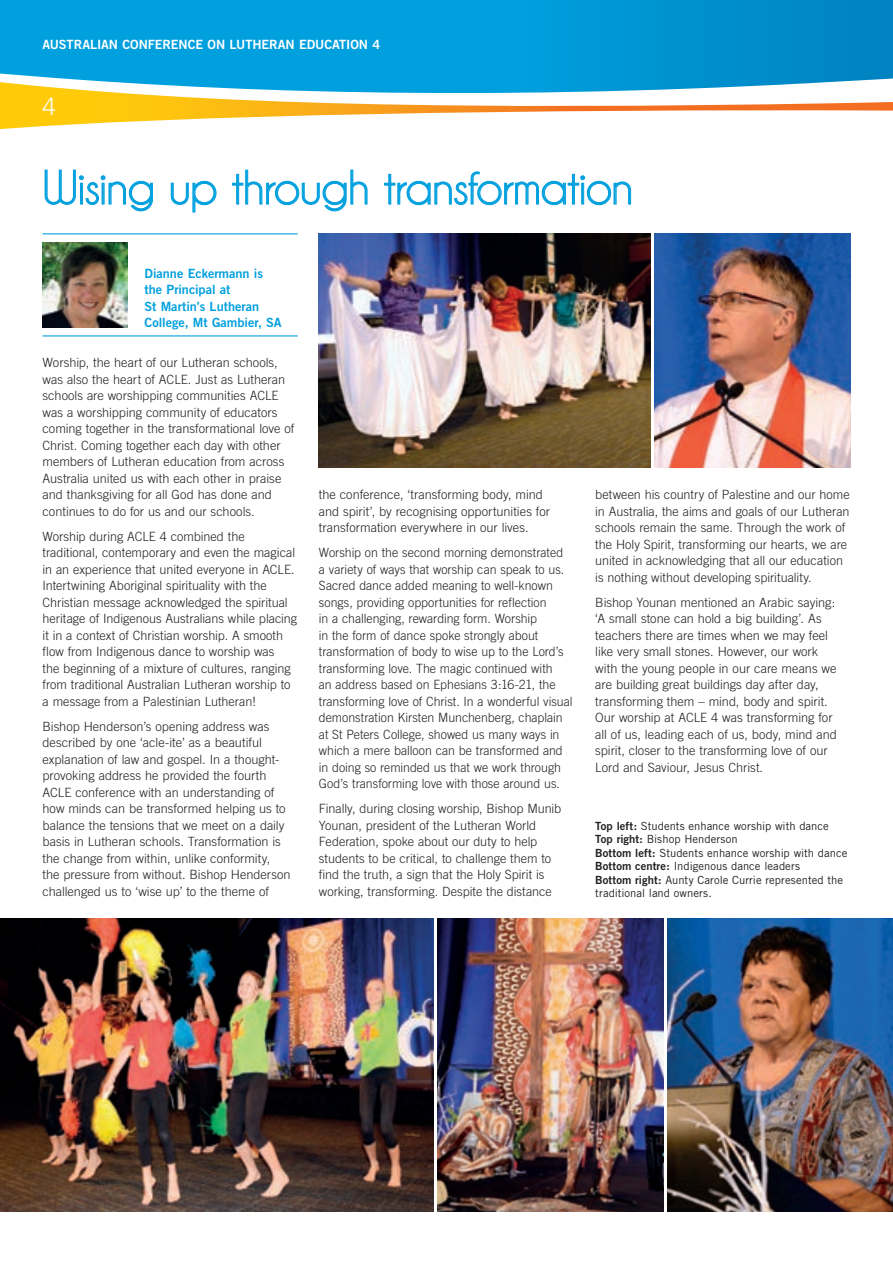
<style>
.page{position:relative;width:893px;height:1263px;background:#fff}
.page>*{position:absolute;margin:0;border:0;box-sizing:border-box;transform-origin:0 0}
.t1{font:43.5px "Caviar Dreams";letter-spacing:-.045em;color:#00a0df}
.t2{font:300 24px "Trade Gothic";color:#fff}
.t3{font:300 12.75px/16.5px "Trade Gothic";color:#231f20}
.t4{font:12.75px/16.5px "Trade Gothic Bold Two";color:#00a0df}
.t5{font:12.75px "Trade Gothic Bold Two";letter-spacing:-.005em;color:#fff}
.t6{font:11.25px/13.5px "Trade Gothic";color:#231f20}
.s1{font-family:"Trade Gothic Bold Two"}
</style>
<div class="page">
<svg style="left:44px;top:169px;width:109px;height:43px"></svg>
<svg style="left:171px;top:181px;width:46px;height:32px"></svg>
<svg style="left:232px;top:169px;width:136px;height:43px"></svg>
<svg style="left:384px;top:171px;width:247px;height:34px"></svg>
<hr style="left:43px;top:233px;width:255px;height:1px;background:#00a0df">
<hr style="left:43px;top:335px;width:255px;height:1px;background:#00a0df">
<img style="left:43px;top:242px;width:85px;height:85px">
<img style="left:668px;top:918px;width:225px;height:294px">
<img style="left:438px;top:918px;width:225px;height:294px">
<img style="left:655px;top:234px;width:195px;height:234px">
<img style="left:319px;top:234px;width:332px;height:234px">
<img style="left:0;top:918px;width:434px;height:294px">
<svg style="left:0;top:110px;width:893px;height:20px"></svg>
<svg style="left:0;top:0;width:893px;height:110px;background:#34a7cd"></svg>
<p class="t5" style="left:43px;top:36px;width:339px">Australian Conference on Lutheran Educa tion 4</p>
<h2 class="t2" style="left:43px;top:92px;width:15px">4</h2>
<h1 class="t1" style="left:43px;top:164px;width:593px">Wising up through transformation</h1>
<p class="t4" style="left:145px;top:265px;width:139px">Dianne Eckermann is the Principal at<br>St Martin’s Lutheran<br>College, Mt Gambier, SA</p>
<p class="t3" style="left:43px;top:354px;width:253px">Worship, the heart of our Lutheran schools, was also the heart of ACLE. Just as Lutheran schools are worshipping communities ACLE was a worshipping community of educators coming together in the transformational love of Christ. Coming together each day with other members of Lutheran education from across Australia united us with each other in praise and thanksgiving for all God has done and continues to do for us and our schools.</p>
<p class="t3" style="left:43px;top:528px;width:256px">Worship during ACLE 4 combined the traditional, contemporary and even the magical in an experience that united everyone in ACLE.<br>Intertwining Aboriginal spirituality with the Christian message acknowledged the spiritual heritage of Indigenous Australians while placing it in a context of Christian worship. A smooth flow from Indigenous dance to worship was<br>the beginning of a mixture of cultures, ranging from traditional Australian Lutheran worship to a message from a Palestinian Lutheran!</p>
<p class="t3" style="left:43px;top:718px;width:250px">Bishop Henderson’s opening address was described by one ‘acle-ite’ as a beautiful explanation of law and gospel. In a thought&shy;provoking address he provided the fourth ACLE conference with an understanding of how minds can be transformed helping us to balance the tensions that we meet on a daily basis in Lutheran schools. Transformation is the change from within, unlike conformity,<br>the pressure from without. Bishop Henderson challenged us to ‘wise up’ to the theme of</p>
<p class="t3" style="left:319px;top:486px;width:233px">the conference, ‘transforming body, mind and spirit’, by recognising opportunities for transformation everywhere in our lives.</p>
<p class="t3" style="left:319px;top:544px;width:255px">Worship on the second morning demonstrated a variety of ways that worship can speak to us.<br>Sacred dance added meaning to well-known songs, providing opportunities for reflection<br>in a challenging, rewarding form. Worship<br>in the form of dance spoke strongly about transformation of body to wise up to the Lord’s transforming love. The magic continued with<br>an address based on Ephesians 3:16-21, the transforming love of Christ. In a wonderful visual demonstration Kirsten Munchenberg, chaplain at St Peters College, showed us many ways in which a mere balloon can be transformed and in doing so reminded us that we work through God’s transforming love with those around us.</p>
<p class="t3" style="left:319px;top:800px;width:244px">Finally, during closing worship, Bishop Munib Younan, president of the Lutheran World Federation, spoke about our duty to help students to be critical, to challenge them to find the truth, a sign that the Holy Spirit is working, transforming. Despite the distance</p>
<p class="t3" style="left:595px;top:486px;width:256px">between his country of Palestine and our home in Australia, the aims and goals of our Lutheran schools remain the same. Through the work of the Holy Spirit, transforming our hearts, we are united in acknowledging that all our education is nothing without developing spirituality.</p>
<p class="t3" style="left:595px;top:594px;width:243px">Bishop Younan mentioned an Arabic saying: ‘A small stone can hold a big building’. As teachers there are times when we may feel like very small stones. However, our work with the young people in our care means we are building great buildings day after day, transforming them – mind, body and spirit.<br>Our worship at ACLE 4 was transforming for all of us, leading each of us, body, mind and spirit, closer to the transforming love of our Lord and Saviour, Jesus Christ.</p>
<p class="t6" style="left:595px;top:819px;width:254px"><span class="s1">Top left:</span> Students enhance worship with dance <span class="s1">Top right:</span> Bishop Henderson<br><span class="s1">Bottom left:</span> Students enhance worship with dance <span class="s1">Bottom centre:</span> Indigenous dance leaders<br><span class="s1">Bottom right:</span> Aunty Carole Currie represented the traditional land owners.</p>
</div>
